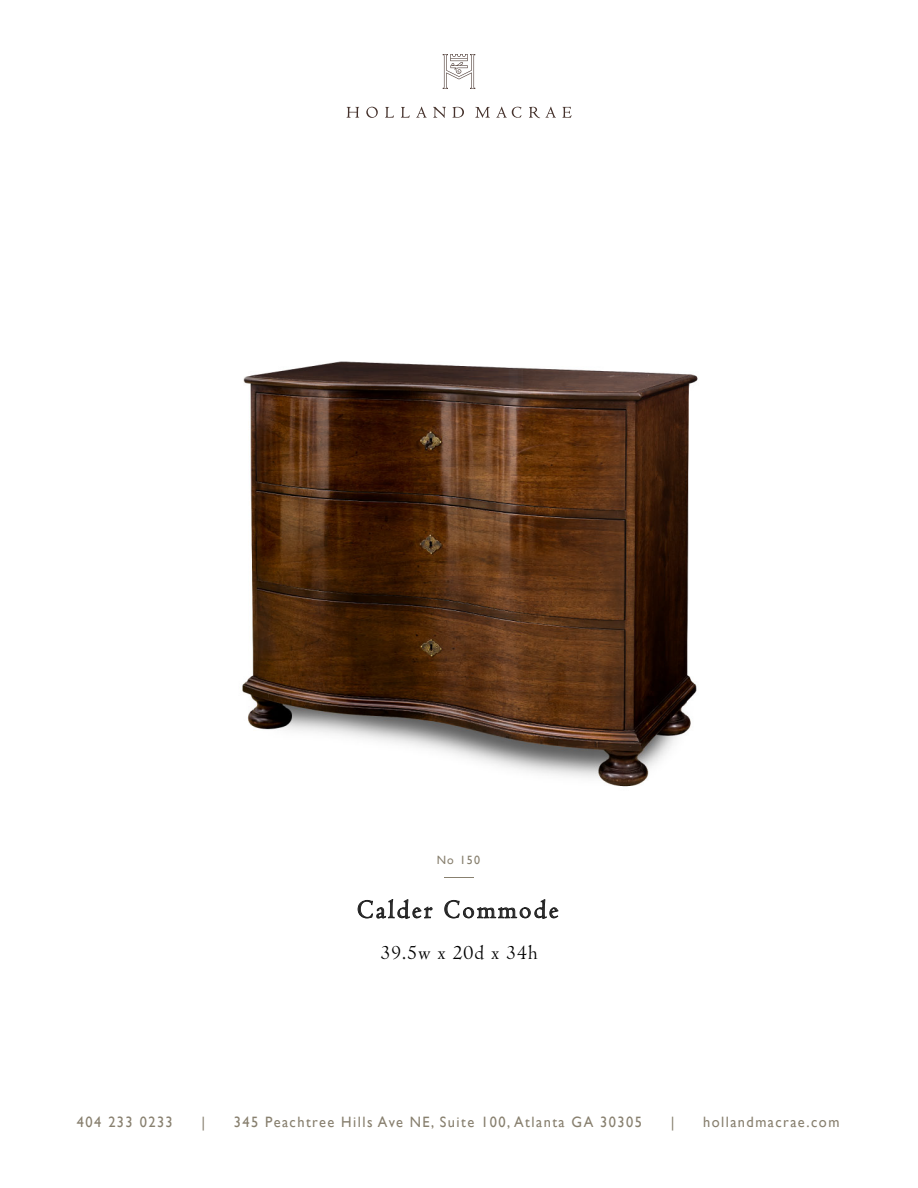
<style>
.page{position:relative;width:918px;height:1188px;background:#fff}
.page>*{position:absolute;margin:0;border:0;box-sizing:border-box;transform-origin:0 0}
.t1{font:27px "Centaur";letter-spacing:.1em;color:#222;scale:.96 1}
.t2{font:21px "Centaur";letter-spacing:.05em;color:#000;scale:.96 1}
.t3{font:15px "Gill Sans";letter-spacing:.1em;color:#88806f;scale:.96 1}
.t4{font:12px "Gill Sans";color:#88806f}
</style>
<div class="page">
<img style="left:242px;top:361px;width:456px;height:426px">
<svg style="left:346px;top:107px;width:13px;height:11px"></svg>
<svg style="left:366px;top:107px;width:12px;height:11px"></svg>
<svg style="left:385px;top:107px;width:9px;height:11px"></svg>
<svg style="left:401px;top:107px;width:9px;height:11px"></svg>
<svg style="left:416px;top:107px;width:11px;height:11px"></svg>
<svg style="left:433px;top:107px;width:13px;height:11px"></svg>
<svg style="left:453px;top:107px;width:11px;height:11px"></svg>
<svg style="left:475px;top:107px;width:15px;height:11px"></svg>
<svg style="left:496px;top:107px;width:25px;height:11px"></svg>
<svg style="left:529px;top:107px;width:27px;height:11px"></svg>
<svg style="left:562px;top:107px;width:10px;height:11px"></svg>
<svg style="left:443px;top:54px;width:32px;height:35px"></svg>
<svg style="left:357px;top:899px;width:76px;height:20px"></svg>
<svg style="left:444px;top:899px;width:115px;height:20px"></svg>
<hr style="left:444px;top:877px;width:30px;height:1px;background:#88806f">
<p class="t4" style="left:437px;top:853px;width:45px">No 150</p>
<h1 class="t1" style="left:357px;top:895px;width:211px">Calder Commode</h1>
<h2 class="t2" style="left:381px;top:941px;width:165px">39.5w x 20d x 34h</h2>
<p class="t3" style="left:77px;top:1113px;width:101px">404 233 0233</p>
<p class="t3" style="left:202px;top:1113px;width:5px">|</p>
<p class="t3" style="left:234px;top:1113px;width:427px">345 Peachtree Hills Ave NE, Suite 100, Atlanta GA 30305</p>
<p class="t3" style="left:671px;top:1113px;width:5px">|</p>
<p class="t3" style="left:703px;top:1113px;width:144px">hollandmacrae.com</p>
</div>
